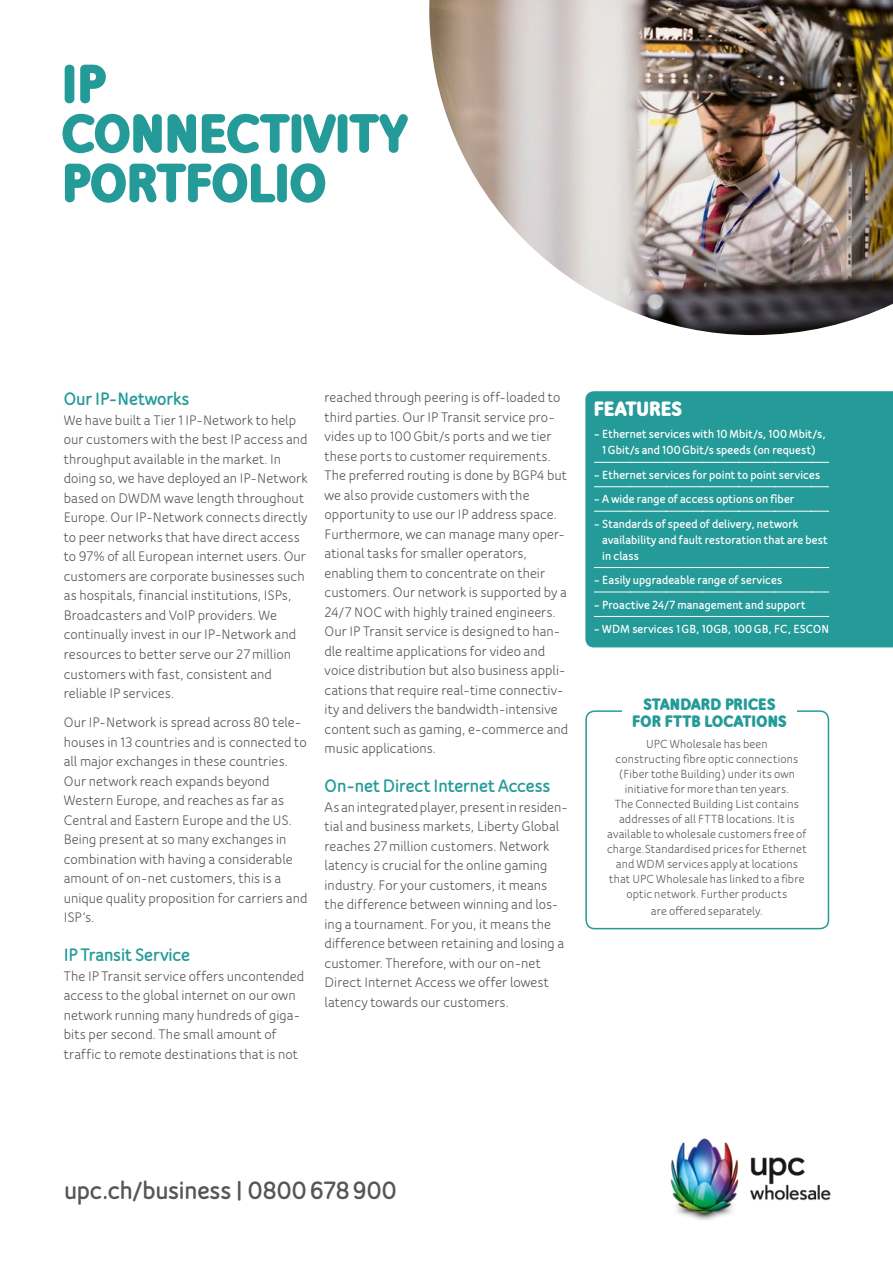
<style>
.page{position:relative;width:893px;height:1263px;background:#fff}
.page>*{position:absolute;margin:0;border:0;box-sizing:border-box;transform-origin:0 0}
.Titel_Sheets{font:900 60px/49.5px "Bloom Speak Title";letter-spacing:-.005em;color:#249b98}
.t1{font:800 27px "Bloom Speak Title";color:#565655}
._15pt_UltraHeavy_neg{font:900 22.5px "Bloom Speak Title";letter-spacing:.005em;color:#fff}
.Zwischentitel_13pt_h{font:800 19.5px "Bloom Speak Title";color:#249b98}
.t2{font:900 18px/16.5px "Bloom Speak Title";letter-spacing:.01em;color:#249b98;text-align:center}
.Fliess{font:500 15px/19.5px "Bloom Speak Body";letter-spacing:.005em;color:#565655}
.Grund_10_11{font:500 12.75px/15px "Bloom Speak Body";letter-spacing:.01em;color:#565655;text-align:center}
.t3{font:800 12.75px/15.9px "Bloom Speak Title";letter-spacing:.01em;color:#fff;text-align:center}
</style>
<div class="page">
<img style="left:670px;top:1138px;width:161px;height:82px">
<div style="left:585px;top:391px;width:308px;height:256px;background:#249b98"></div>
<svg style="left:594px;top:462px;width:235px;height:1px"></svg>
<svg style="left:594px;top:486px;width:235px;height:1px"></svg>
<svg style="left:594px;top:511px;width:235px;height:1px"></svg>
<svg style="left:594px;top:567px;width:235px;height:1px"></svg>
<svg style="left:594px;top:592px;width:235px;height:1px"></svg>
<svg style="left:594px;top:616px;width:235px;height:1px"></svg>
<img style="left:429px;top:0;width:464px;height:335px">
<div style="left:585px;top:710px;width:244px;height:219px;border:2px solid #249b98;border-radius:9px"></div>
<div style="left:622px;top:697px;width:175px;height:30px;background:#fff"></div>
<p class="Titel_Sheets" style="left:62px;top:59px;width:45px">IP</p>
<p class="Titel_Sheets" style="left:62px;top:109px;width:347px">CONNECTIVITY<br>PORTFOLIO</p>
<p class="Zwischentitel_13pt_h" style="left:64px;top:388px;width:127px">Our IP-Networks</p>
<p class="Fliess" style="left:64px;top:410px;width:245px">We have built a Tier 1 IP-Network to help our customers with the best IP access and throughput available in the market. In doing so, we have deployed an IP-Network based on DWDM wave length throughout Europe. Our IP-Network connects directly to peer networks that have direct access to 97% of all European internet users. Our customers are corporate businesses such as hospitals, financial institutions, ISPs, Broadcasters and VoIP providers. We continually invest in our IP-Network and resources to better serve our 27million customers with fast, consistent and reliable IP services.</p>
<p class="Fliess" style="left:64px;top:713px;width:245px">Our IP-Network is spread across 80 tele&shy;houses in 13 countries and is connected to all major exchanges in these countries.<br>Our network reach expands beyond Western Europe, and reaches as far as Central and Eastern Europe and the US.<br>Being present at so many exchanges in combination with having a considerable amount of on-net customers, this is a unique quality proposition for carriers and ISP’s.</p>
<p class="Zwischentitel_13pt_h" style="left:64px;top:943px;width:128px">IP Transit Service</p>
<p class="Fliess" style="left:64px;top:966px;width:242px">The IP Transit service offers uncontended access to the global internet on our own network running many hundreds of giga&shy;bits per second. The small amount of traffic to remote destinations that is not</p>
<p class="Fliess" style="left:325px;top:388px;width:245px">reached through peering is off-loaded to third parties. Our IP Transit service pro&shy;vides up to 100Gbit/s ports and we tier these ports to customer requirements.<br>The preferred routing is done by BGP4 but we also provide customers with the opportunity to use our IP address space.<br>Furthermore, we can manage many oper&shy;ational tasks for smaller operators, enabling them to concentrate on their customers. Our network is supported by a 24/7 NOC with highly trained engineers.<br>Our IP Transit service is designed to han&shy;dle realtime applications for video and voice distribution but also business appli&shy;cations that require real-time connectiv&shy;ity and delivers the bandwidth-intensive content such as gaming, e-commerce and music applications.</p>
<p class="Zwischentitel_13pt_h" style="left:325px;top:774px;width:227px">On-net Direct Internet Access</p>
<p class="Fliess" style="left:325px;top:797px;width:245px">As an integrated player, present in residen&shy;tial and business markets, Liberty Global reaches 27million customers. Network latency is crucial for the online gaming industry. For your customers, it means the difference between winning and los&shy;ing a tournament. For you, it means the difference between retaining and losing a customer. Therefore, with our on-net Direct Internet Access we offer lowest latency towards our customers.</p>
<p class="_15pt_UltraHeavy_neg" style="left:594px;top:396px;width:89px">FEATURES</p>
<p class="t3" style="left:594px;top:426px;width:233px">– Ethernet services with 10Mbit/s, 100Mbit/s,<br>1Gbit/s and 100Gbit/s speeds (on request)</p>
<p class="t3" style="left:594px;top:467px;width:228px">– Ethernet services for point to point services</p>
<p class="t3" style="left:594px;top:491px;width:202px">– A wide range of access options on fiber</p>
<p class="t3" style="left:602px;top:516px;width:227px;text-align:left;text-indent:-8px">– Standards of speed of delivery, network availability and fault restoration that are best in class</p>
<p class="t3" style="left:594px;top:572px;width:190px">– Easily upgradeable range of services</p>
<p class="t3" style="left:594px;top:596px;width:213px">– Proactive 24/7 management and support</p>
<p class="t3" style="left:594px;top:621px;width:237px">– WDM services 1GB, 10GB, 100GB, FC, ESCON</p>
<p class="t2" style="left:632px;top:696px;width:156px">STANDARD PRICES<br>FOR FTTB LOCATIONS</p>
<p class="Grund_10_11" style="left:607px;top:736px;width:201px">UPC Wholesale has been<br>constructing fibre optic connections (Fiber tothe Building) under its own initiative for more than ten years.<br>The Connected Building List contains addresses of all FTTB locations. It is available to wholesale customers free of charge.Standardised prices for Ethernet and WDM services apply at locations that UPC Wholesale has linked to a fibre optic network. Further products</p>
<p class="Grund_10_11" style="left:651px;top:903px;width:113px">are offered separately.</p>
<h2 class="t1" style="left:64px;top:1174px;width:334px">upc.ch/business | 0800678900</h2>
</div>
